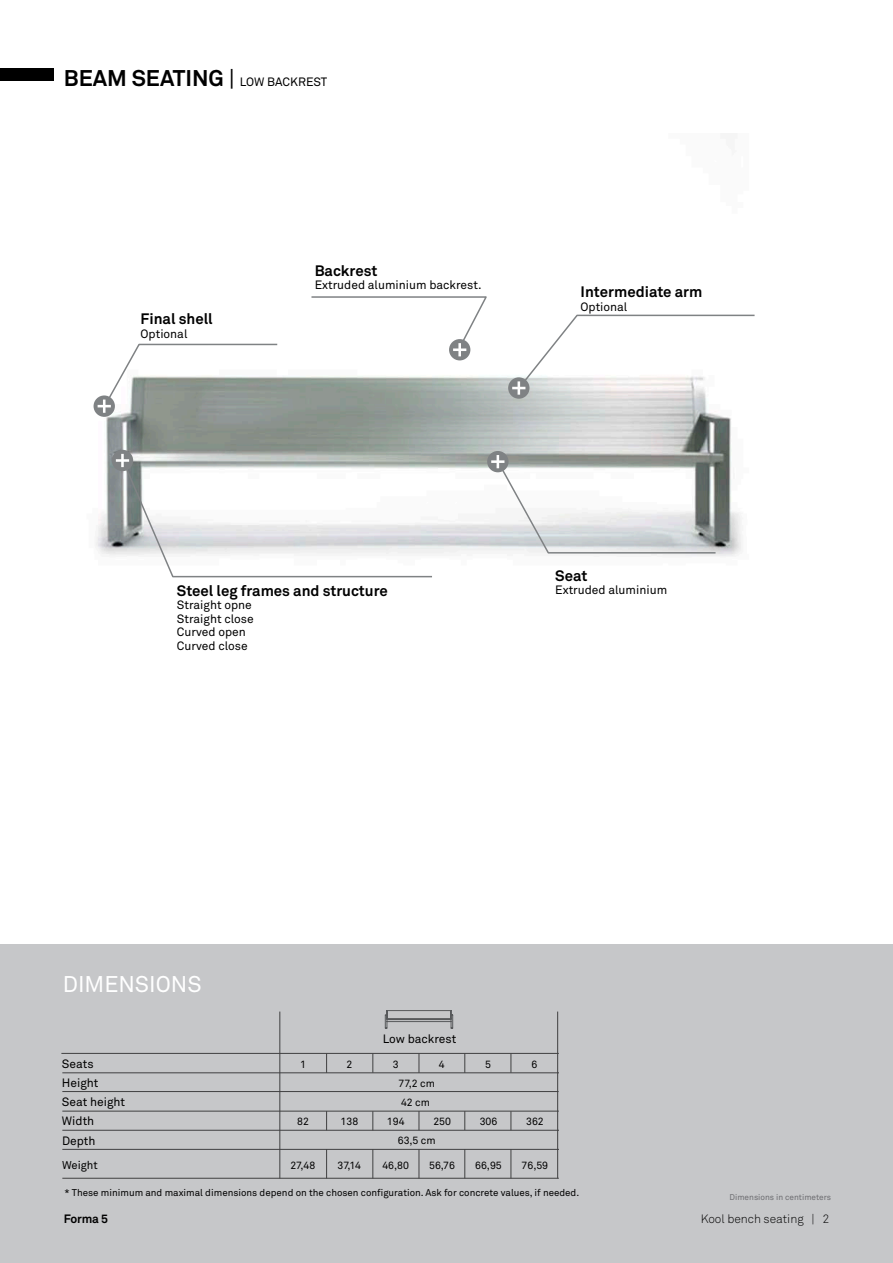
<style>
.page{position:relative;width:893px;height:1263px;background:#fff}
.page>*{position:absolute;margin:0;border:0;box-sizing:border-box;transform-origin:0 0}
.t1{font:700 22.5px "Akkurat";color:#000}
.t2{font:22.5px "Akkurat";color:#fff}
.t3{font:700 15px "Akkurat";color:#000}
.t4{font:12px/13.5px "Akkurat";color:#000}
.t5{font:300 12px "Akkurat";color:#000}
.t6{font:700 12px "Akkurat";letter-spacing:-.02em;color:#000}
.t7{font:11.25px "Akkurat";color:#000}
.t8{font:10.5px/19.2px "Akkurat";color:#000}
.t9{font:9.75px "Akkurat";color:#000}
.t10{font:8.25px "Akkurat";color:#6d6d71}
.s1{font-weight:400}
.s2{font-weight:400;font-size:12px}
</style>
<div class="page">
<img style="left:93px;top:356px;width:649px;height:201px">
<div style="left:0;top:944px;width:893px;height:319px;background:#c6c7c9"></div>
<div style="left:0;top:68px;width:53px;height:13px;background:#000"></div>
<div style="left:487px;top:451px;width:21px;height:21px;background:#7f8284;border-radius:50%"></div>
<svg style="left:491px;top:455px;width:226px;height:99px"></svg>
<div style="left:112px;top:450px;width:21px;height:21px;background:#7f8284;border-radius:50%"></div>
<svg style="left:116px;top:454px;width:318px;height:124px"></svg>
<div style="left:449px;top:339px;width:21px;height:21px;background:#7f8284;border-radius:50%"></div>
<svg style="left:311px;top:296px;width:176px;height:60px"></svg>
<div style="left:94px;top:395px;width:21px;height:22px;background:#7f8284;border-radius:50%"></div>
<svg style="left:98px;top:343px;width:181px;height:64px"></svg>
<hr style="left:103px;top:399px;width:3px;height:14px;background:#fff">
<div style="left:508px;top:377px;width:21px;height:22px;background:#7f8284;border-radius:50%"></div>
<svg style="left:512px;top:314px;width:243px;height:81px"></svg>
<hr style="left:62px;top:1091px;width:497px;height:1px;background:#404041">
<hr style="left:62px;top:1072px;width:497px;height:1px;background:#404041">
<hr style="left:61px;top:1053px;width:498px;height:1px;background:#404041">
<hr style="left:62px;top:1111px;width:497px;height:1px;background:#404041">
<hr style="left:62px;top:1130px;width:497px;height:1px;background:#404041">
<hr style="left:62px;top:1149px;width:497px;height:1px;background:#404041">
<hr style="left:62px;top:1178px;width:497px;height:1px;background:#404041">
<hr style="left:557px;top:1011px;width:1px;height:167px;background:#404041">
<hr style="left:280px;top:1011px;width:1px;height:167px;background:#404041">
<svg style="left:419px;top:1054px;width:1px;height:19px"></svg>
<svg style="left:511px;top:1054px;width:1px;height:19px"></svg>
<svg style="left:373px;top:1054px;width:1px;height:19px"></svg>
<svg style="left:465px;top:1054px;width:1px;height:19px"></svg>
<svg style="left:326px;top:1054px;width:1px;height:19px"></svg>
<svg style="left:451px;top:1010px;width:2px;height:19px"></svg>
<svg style="left:385px;top:1010px;width:3px;height:19px"></svg>
<hr style="left:387px;top:1010px;width:64px;height:1px;background:#57595b">
<hr style="left:387px;top:1021px;width:64px;height:1px;background:#57595b">
<hr style="left:387px;top:1018px;width:64px;height:1px;background:#57595b">
<hr style="left:387px;top:1019px;width:64px;height:1px;background:#57595b">
<svg style="left:419px;top:1111px;width:1px;height:19px"></svg>
<svg style="left:419px;top:1150px;width:1px;height:28px"></svg>
<svg style="left:511px;top:1111px;width:1px;height:19px"></svg>
<svg style="left:511px;top:1149px;width:1px;height:29px"></svg>
<svg style="left:373px;top:1111px;width:1px;height:19px"></svg>
<svg style="left:373px;top:1149px;width:1px;height:29px"></svg>
<svg style="left:465px;top:1111px;width:1px;height:19px"></svg>
<svg style="left:465px;top:1149px;width:1px;height:29px"></svg>
<svg style="left:326px;top:1112px;width:1px;height:18px"></svg>
<svg style="left:326px;top:1150px;width:1px;height:28px"></svg>
<h1 class="t1" style="left:64px;top:63px;width:265px">BEAM SEATING <span class="s1">|</span> <span class="s2">LOW BACKREST</span></h1>
<p class="t3" style="left:141px;top:309px;width:74px">Final shell</p>
<p class="t4" style="left:141px;top:326px;width:48px">Optional</p>
<p class="t3" style="left:315px;top:261px;width:64px">Backrest</p>
<p class="t4" style="left:315px;top:278px;width:169px">Extruded aluminium backrest.</p>
<p class="t3" style="left:580px;top:282px;width:123px">Intermediate arm</p>
<p class="t4" style="left:580px;top:299px;width:48px">Optional</p>
<p class="t3" style="left:177px;top:581px;width:213px">Steel leg frames and structure</p>
<p class="t4" style="left:177px;top:598px;width:78px">Straight opne<br>Straight close<br>Curved open<br>Curved close</p>
<p class="t3" style="left:555px;top:566px;width:34px">Seat</p>
<p class="t4" style="left:555px;top:583px;width:114px">Extruded aluminium</p>
<h1 class="t2" style="left:63px;top:970px;width:140px">DIMENSIONS</h1>
<p class="t4" style="left:383px;top:1032px;width:75px">Low backrest</p>
<p class="t4" style="left:62px;top:1057px;width:33px">Seats</p>
<p class="t4" style="left:62px;top:1095px;width:65px">Seat height</p>
<p class="t4" style="left:62px;top:1133px;width:35px">Depth</p>
<p class="t7" style="left:62px;top:1157px;width:37px">Weight</p>
<p class="t4" style="left:62px;top:1076px;width:38px">Height</p>
<p class="t4" style="left:62px;top:1114px;width:34px">Width</p>
<p class="t8" style="left:300px;top:1054px;width:7px">1</p>
<p class="t8" style="left:346px;top:1054px;width:7px">2</p>
<p class="t8" style="left:393px;top:1054px;width:7px">3</p>
<p class="t8" style="left:439px;top:1054px;width:7px">4</p>
<p class="t8" style="left:485px;top:1054px;width:7px">5</p>
<p class="t8" style="left:531px;top:1054px;width:7px">6</p>
<p class="t8" style="left:399px;top:1073px;width:38px">77,2 cm<br>42 cm</p>
<p class="t8" style="left:398px;top:1130px;width:39px">63,5 cm</p>
<p class="t8" style="left:297px;top:1112px;width:13px">82</p>
<p class="t8" style="left:341px;top:1112px;width:19px">138</p>
<p class="t8" style="left:387px;top:1112px;width:19px">194</p>
<p class="t8" style="left:433px;top:1112px;width:19px">250</p>
<p class="t8" style="left:480px;top:1112px;width:19px">306</p>
<p class="t8" style="left:526px;top:1112px;width:19px">362</p>
<p class="t8" style="left:290px;top:1155px;width:26px">27,48</p>
<p class="t8" style="left:337px;top:1155px;width:25px">37,14</p>
<p class="t8" style="left:382px;top:1155px;width:28px">46,80</p>
<p class="t8" style="left:429px;top:1155px;width:27px">56,76</p>
<p class="t8" style="left:475px;top:1155px;width:28px">66,95</p>
<p class="t8" style="left:522px;top:1155px;width:28px">76,59</p>
<p class="t9" style="left:65px;top:1186px;width:516px">* These minimum and maximal dimensions depend on the chosen configuration. Ask for concrete values, if needed.</p>
<p class="t6" style="left:64px;top:1211px;width:46px">Forma 5</p>
<p class="t10" style="left:729px;top:1192px;width:103px">Dimensions in centimeters</p>
<p class="t5" style="left:701px;top:1211px;width:130px">Kool bench seating | 2</p>
</div>
